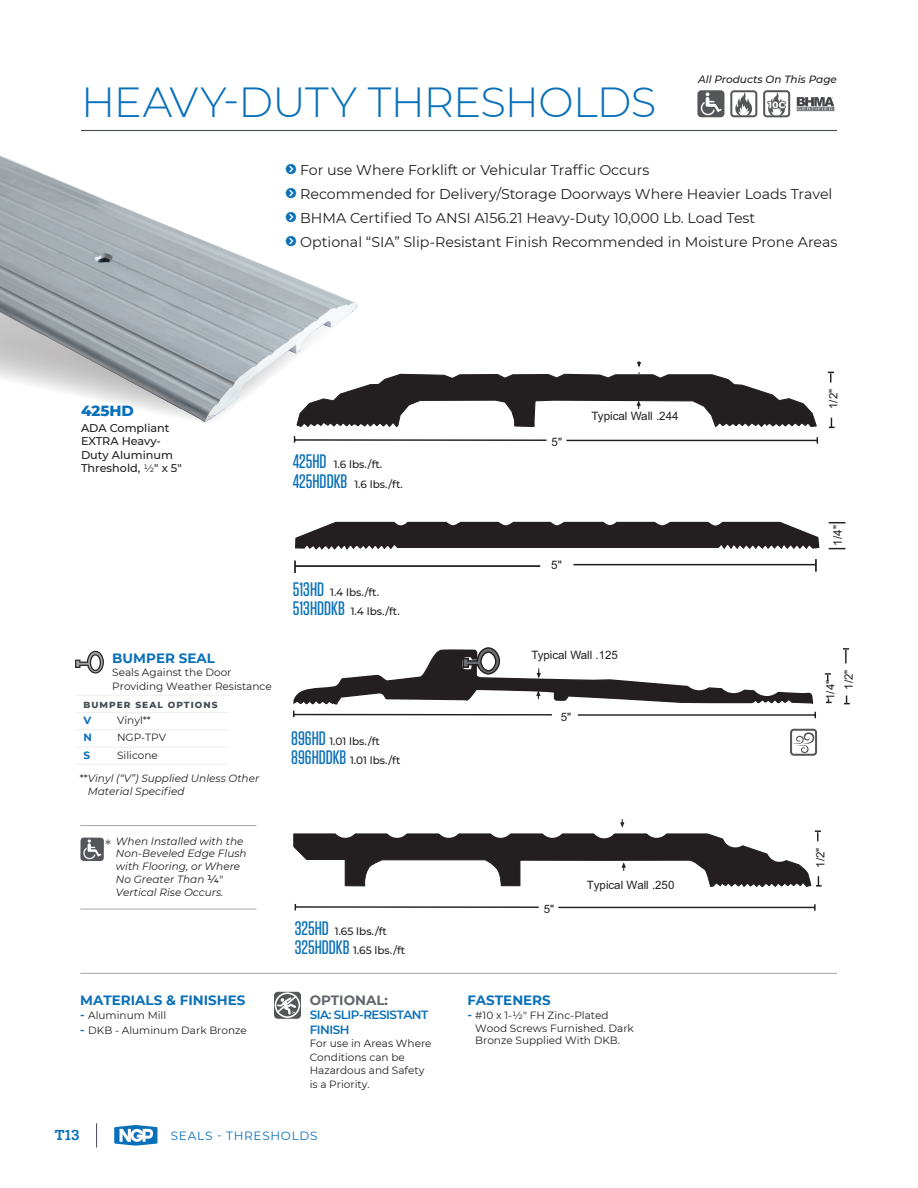
<style>
.page{position:relative;width:918px;height:1188px;background:#fff}
.page>*{position:absolute;margin:0;border:0;box-sizing:border-box;transform-origin:0 0}
.t1{font:300 42px "Montserrat";letter-spacing:-.015em;color:#0970b9}
.t2{font:700 16.5px "Klinic Slab";color:#0970b9}
.t3{font:15.6px "Montserrat";color:#54565a}
.t4{font:800 15px "Montserrat";color:#0970b9}
.t5{font:14.25px "Montserrat";color:#231f20}
.t6{font:700 13.5px "Montserrat";color:#0970b9}
.t7{font:700 13.5px "Montserrat";color:#62656a}
.t8{font:600 12px/14.4px "Montserrat";letter-spacing:-.04em;color:#0970b9}
.t9{font:12px "Montserrat";letter-spacing:.06em;color:#0970b9}
.t10{font:11.7px "Arial";color:#231f20}
.t11{font:11.55px "Arial";color:#231f20}
.t12{font:500 11.25px/13.5px "Montserrat";color:#231f20}
.t13{font:10.5px/13.5px "Montserrat";color:#231f20}
.t14{font:italic 10.5px/12.8px "Montserrat";color:#231f20}
.t15{font:500 10.5px "Montserrat";color:#231f20}
.cutlines_italic{font:italic 500 10.5px "Montserrat";color:#231f20}
.t16{font:700 10.5px "Montserrat";color:#0970b9}
.t17{font:800 9px "Montserrat";letter-spacing:.12em;color:#464b54}
.s1{font-weight:400;font-size:10.5px}
.s2{font-family:"Tungsten";font-size:19.5px;color:#0970b9}
.s3{font-style:normal}
.s4{font-weight:500;font-style:normal;font-size:11.25px}
.s5{font-weight:600;font-size:12px;color:#0970b9}
</style>
<div class="page">
<hr style="left:81px;top:130px;width:756px;height:1px;background:#464b54">
<svg style="left:114px;top:1125px;width:43px;height:21px"></svg>
<svg style="left:96px;top:1123px;width:1px;height:24px"></svg>
<svg style="left:814px;top:904px;width:2px;height:7px"></svg>
<hr style="left:295px;top:906px;width:244px;height:2px;background:#231f20">
<hr style="left:558px;top:907px;width:257px;height:1px;background:#231f20">
<svg style="left:294px;top:819px;width:528px;height:68px"></svg>
<svg style="left:843px;top:648px;width:6px;height:15px"></svg>
<svg style="left:844px;top:696px;width:6px;height:8px"></svg>
<svg style="left:825px;top:673px;width:6px;height:8px"></svg>
<svg style="left:826px;top:699px;width:6px;height:4px"></svg>
<svg style="left:293px;top:647px;width:523px;height:71px"></svg>
<div style="left:683px;top:657px;width:32px;height:33px;background:#fff;border-radius:50%"></div>
<div style="left:682px;top:656px;width:34px;height:34px;border:1px solid #fff;border-radius:50%"></div>
<div style="left:718px;top:660px;width:32px;height:32px;background:#fff;border-radius:50%"></div>
<div style="left:717px;top:659px;width:34px;height:34px;border:1px solid #fff;border-radius:50%"></div>
<div style="left:751px;top:663px;width:32px;height:32px;background:#fff;border-radius:50%"></div>
<div style="left:750px;top:662px;width:34px;height:34px;border:1px solid #fff;border-radius:50%"></div>
<hr style="left:295px;top:439px;width:252px;height:2px;background:#231f20">
<hr style="left:566px;top:440px;width:251px;height:1px;background:#231f20">
<svg style="left:828px;top:372px;width:6px;height:11px"></svg>
<svg style="left:829px;top:418px;width:6px;height:10px"></svg>
<svg style="left:364px;top:361px;width:453px;height:66px"></svg>
<svg style="left:295px;top:521px;width:525px;height:29px;background:#464344"></svg>
<svg style="left:829px;top:522px;width:16px;height:1px"></svg>
<svg style="left:829px;top:548px;width:16px;height:1px"></svg>
<svg style="left:294px;top:561px;width:2px;height:12px"></svg>
<hr style="left:295px;top:565px;width:245px;height:2px;background:#231f20">
<svg style="left:815px;top:559px;width:2px;height:13px"></svg>
<hr style="left:573px;top:564px;width:243px;height:1px;background:#231f20">
<img style="left:0;top:129px;width:364px;height:308px">
<img style="left:797px;top:97px;width:37px;height:15px">
<svg style="left:763px;top:90px;width:27px;height:27px"></svg>
<svg style="left:730px;top:90px;width:27px;height:27px"></svg>
<div style="left:697px;top:90px;width:27px;height:27px;background:#54565a;border-radius:4px"></div>
<svg style="left:701px;top:92px;width:21px;height:23px"></svg>
<svg style="left:274px;top:992px;width:27px;height:27px"></svg>
<svg style="left:275px;top:992px;width:25px;height:26px"></svg>
<hr style="left:80px;top:973px;width:757px;height:1px;background:#a3a7ac">
<hr style="left:77px;top:695px;width:37px;height:1px;background:#eeeeef">
<hr style="left:114px;top:695px;width:115px;height:1px;background:#eeeeef">
<hr style="left:77px;top:712px;width:37px;height:1px;background:#eeeeef">
<hr style="left:114px;top:712px;width:115px;height:1px;background:#eeeeef">
<hr style="left:77px;top:730px;width:37px;height:1px;background:#eeeeef">
<hr style="left:114px;top:730px;width:115px;height:1px;background:#eeeeef">
<hr style="left:77px;top:747px;width:37px;height:1px;background:#eeeeef">
<hr style="left:114px;top:747px;width:115px;height:1px;background:#eeeeef">
<hr style="left:77px;top:764px;width:37px;height:1px;background:#eeeeef">
<hr style="left:114px;top:764px;width:115px;height:1px;background:#eeeeef">
<svg style="left:75px;top:651px;width:29px;height:23px"></svg>
<div style="left:80px;top:838px;width:24px;height:23px;background:#54565a;border-radius:3px"></div>
<svg style="left:83px;top:839px;width:19px;height:20px"></svg>
<hr style="left:80px;top:909px;width:176px;height:1px;background:#a3a7ac">
<hr style="left:80px;top:825px;width:176px;height:1px;background:#a3a7ac">
<svg style="left:790px;top:729px;width:27px;height:27px"></svg>
<svg style="left:286px;top:164px;width:10px;height:10px"></svg>
<svg style="left:286px;top:188px;width:10px;height:10px"></svg>
<svg style="left:286px;top:212px;width:10px;height:10px"></svg>
<svg style="left:286px;top:236px;width:10px;height:10px"></svg>
<h1 class="t1" style="left:81px;top:73px;width:577px">HEAVY-DUTY THRESHOLDS</h1>
<p class="cutlines_italic" style="left:698px;top:72px;width:140px">All Products On This Page</p>
<p class="t5" style="left:300px;top:160px;width:351px">For use Where Forklift or Vehicular Traffic Occurs</p>
<p class="t5" style="left:300px;top:184px;width:534px">Recommended for Delivery/Storage Doorways Where Heavier Loads Travel</p>
<p class="t5" style="left:300px;top:208px;width:457px">BHMA Certified To ANSI A156.21 Heavy-Duty 10,000 Lb. Load Test</p>
<p class="t5" style="left:300px;top:232px;width:539px">Optional “SIA” Slip-Resistant Finish Recommended in Moisture Prone Areas</p>
<p class="t4" style="left:81px;top:400px;width:55px">425HD</p>
<p class="t12" style="left:81px;top:420px;width:102px">ADA Compliant<br>EXTRA Heavy-<br>Duty Aluminum<br>Threshold, <span class="s1">1/2</span>" x 5"</p>
<p class="t15" style="left:293px;top:457px;width:91px"><span class="s2">425HD</span> 1.6 lbs./ft.</p>
<p class="t15" style="left:293px;top:477px;width:112px"><span class="s2">425HDDKB</span> 1.6 lbs./ft.</p>
<p class="t6" style="left:112px;top:648px;width:104px">BUMPER SEAL</p>
<p class="t13" style="left:112px;top:665px;width:161px">Seals Against the Door<br>Providing Weather Resistance</p>
<p class="t17" style="left:83px;top:698px;width:136px">BUMPER SEAL OPTIONS</p>
<p class="t16" style="left:83px;top:713px;width:9px">V</p>
<p class="t13" style="left:117px;top:713px;width:35px">Vinyl**</p>
<p class="t16" style="left:83px;top:730px;width:10px">N</p>
<p class="t13" style="left:117px;top:731px;width:51px">NGP-TPV</p>
<p class="t16" style="left:83px;top:747px;width:8px">S</p>
<p class="t13" style="left:117px;top:748px;width:42px">Silicone</p>
<p class="t14" style="left:88px;top:771px;width:173px;line-height:13.5px;text-indent:-8px"><span class="s3">**</span>Vinyl (“V”) Supplied Unless Other<br>Material Specified</p>
<p class="t3" style="left:105px;top:834px;width:8px">*</p>
<p class="t14" style="left:116px;top:834px;width:132px">When Installed with the<br>Non-Beveled Edge Flush with Flooring, or Where<br>No Greater Than <span class="s4">1/4</span>"<br>Vertical Rise Occurs.</p>
<p class="t6" style="left:80px;top:990px;width:167px">MATERIALS &amp; FINISHES</p>
<p class="t13" style="left:80px;top:1008px;width:87px"><span class="s5">-</span> Aluminum Mill</p>
<p class="t13" style="left:80px;top:1023px;width:168px"><span class="s5">-</span> DKB - Aluminum Dark Bronze</p>
<p class="t15" style="left:293px;top:585px;width:88px"><span class="s2">513HD</span> 1.4 lbs./ft.</p>
<p class="t15" style="left:293px;top:604px;width:109px"><span class="s2">513HDDKB</span> 1.4 lbs./ft.</p>
<p class="t15" style="left:291px;top:734px;width:90px"><span class="s2">896HD</span> 1.01 lbs./ft</p>
<p class="t15" style="left:291px;top:753px;width:111px"><span class="s2">896HDDKB</span> 1.01 lbs./ft</p>
<p class="t15" style="left:295px;top:924px;width:94px"><span class="s2">325HD</span> 1.65 lbs./ft</p>
<p class="t15" style="left:295px;top:943px;width:112px"><span class="s2">325HDDKB</span> 1.65 lbs./ft</p>
<p class="t7" style="left:310px;top:990px;width:80px">OPTIONAL:</p>
<p class="t8" style="left:310px;top:1007px;width:120px">SIA: SLIP-RESISTANT<br>FINISH</p>
<p class="t13" style="left:310px;top:1036px;width:123px">For use in Areas Where<br>Conditions can be<br>Hazardous and Safety is a Priority.</p>
<p class="t11" style="left:552px;top:435px;width:12px">5"</p>
<p class="t11" style="left:591px;top:408px;width:89px">Typical Wall .244</p>
<p class="t10" style="left:551px;top:557px;width:12px">5"</p>
<p class="t11" style="left:531px;top:648px;width:88px">Typical Wall .125</p>
<p class="t11" style="left:561px;top:709px;width:12px">5"</p>
<p class="t11" style="left:544px;top:902px;width:12px">5"</p>
<p class="t11" style="left:587px;top:877px;width:89px">Typical Wall .250</p>
<p class="t6" style="left:467px;top:990px;width:85px">FASTENERS</p>
<p class="t13" style="left:475px;top:1009px;width:160px;line-height:12.6px;text-indent:-8px"><span class="s5">-</span> #10 x 1-1/2" FH Zinc-Plated<br>Wood Screws Furnished. Dark<br>Bronze Supplied With DKB.</p>
<p class="t11" style="left:826px;top:409px;width:22px;rotate:-90deg">1/2"</p>
<p class="t10" style="left:830px;top:546px;width:22px;rotate:-90deg">1/4"</p>
<p class="t11" style="left:823px;top:700px;width:22px;rotate:-90deg">1/4"</p>
<p class="t11" style="left:841px;top:690px;width:22px;rotate:-90deg">1/2"</p>
<p class="t11" style="left:813px;top:868px;width:22px;rotate:-90deg">1/2"</p>
<h2 class="t2" style="left:55px;top:1124px;width:26px">T13</h2>
<p class="t9" style="left:171px;top:1127px;width:148px">SEALS - THRESHOLDS</p>
</div>
